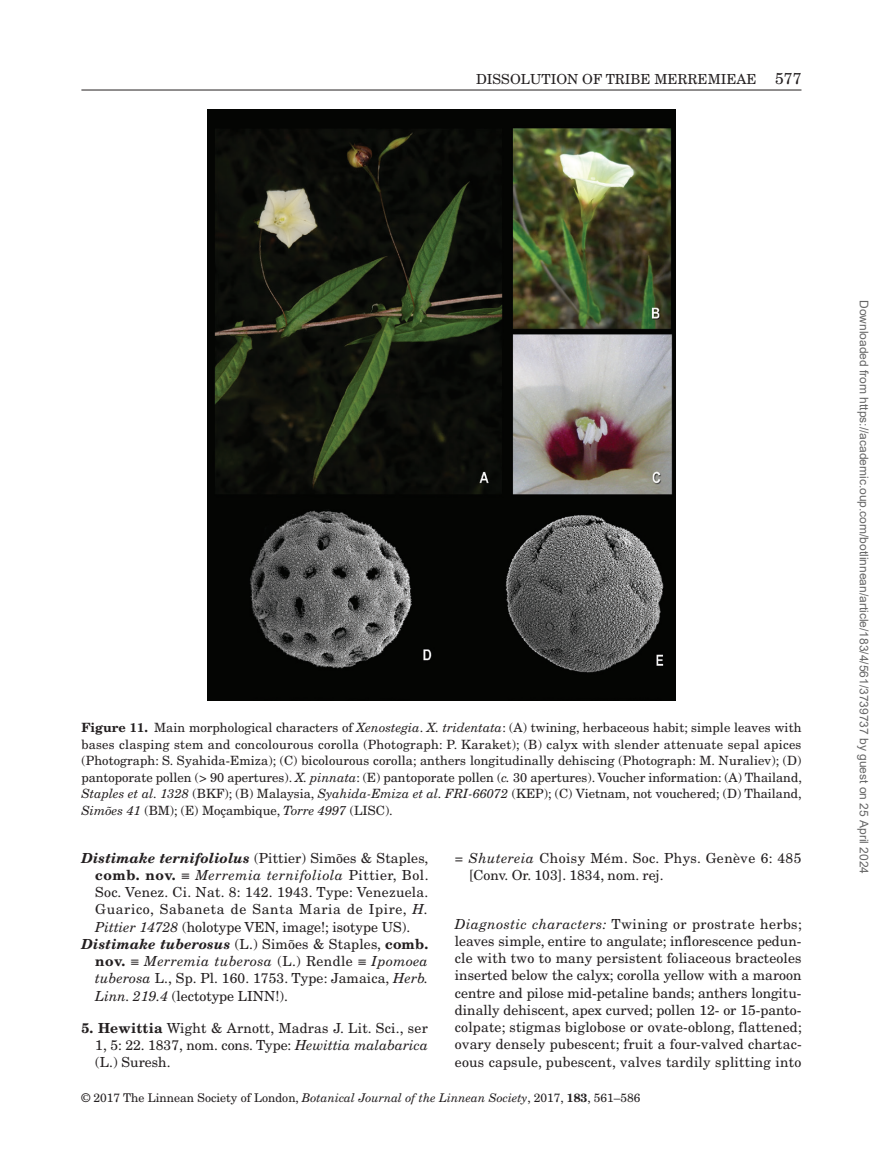
<style>
.page{position:relative;width:893px;height:1174px;background:#fff}
.page>*{position:absolute;margin:0;border:0;box-sizing:border-box;transform-origin:0 0}
.t1{font:13.8px/17.2px "New Century Schlbk";letter-spacing:.01em;color:#231f20;text-align:justify}
.t2{font:italic 13.8px "New Century Schlbk";letter-spacing:.03em;color:#231f20}
.t3{font:13.8px/17.2px "New Century Schlbk";letter-spacing:.03em;color:#231f20}
.t4{font:13.8px "New Century Schlbk";letter-spacing:.045em;color:#231f20}
.t5{font:12.75px/16.5px "New Century Schlbk";color:#231f20;text-align:justify}
.t6{font:12px "Arial";color:#666}
.t7{font:12px "New Century Schlbk";color:#231f20}
.s1{font-size:15.75px}
.s2{font-weight:700}
.s3{font-style:italic}
.s4{font-weight:700;font-style:italic}
.s5{font-weight:700;font-style:normal}
.s6{font-family:"Gandhari Unicode";font-style:normal}
.s7{font-style:normal}
</style>
<div class="page">
<hr style="left:81px;top:90px;width:720px;height:1px;background:#231f20">
<img style="left:207px;top:110px;width:468px;height:591px">
<p class="t1" style="left:476px;top:70px;width:327px">DISSOLUTION OF TRIBE MERREMIEAE <span class="s1">577</span></p>
<p class="t5" style="left:81px;top:719px;width:722px"><span class="s2">Figure 11.</span> Main morphological characters of <span class="s3">Xenostegia</span>. <span class="s3">X. tridentata</span>: (A) twining, herbaceous habit; simple leaves with bases clasping stem and concolourous corolla (Photograph: P. Karaket); (B) calyx with slender attenuate sepal apices (Photograph: S. Syahida-Emiza); (C) bicolourous corolla; anthers longitudinally dehiscing (Photograph: M. Nuraliev); (D) pantoporate pollen (&gt; 90 apertures). <span class="s3">X. pinnata</span>: (E) pantoporate pollen (<span class="s3">c.</span> 30 apertures). Voucher information: (A) Thailand, <span class="s3">Staples et al. 1328</span> (BKF); (B) Malaysia, <span class="s3">Syahida-Emiza et al. FRI-66072</span> (KEP); (C) Vietnam, not vouchered; (D) Thailand, <span class="s3">Simões 41</span> (BM); (E) Moçambique, <span class="s3">Torre 4997</span> (LISC).</p>
<p class="t1" style="left:81px;top:849px;width:348px"><span class="s4">Distimake ternifoliolus</span> (Pittier) Simões &amp; Staples,</p>
<p class="t2" style="left:95px;top:866px;width:335px"><span class="s5">comb. nov.</span> <span class="s6">≡</span> Merremia ternifoliola <span class="s7">Pittier, Bol.</span></p>
<p class="t1" style="left:95px;top:883px;width:335px">Soc. Venez. Ci. Nat. 8: 142. 1943. Type: Venezuela.</p>
<p class="t4" style="left:95px;top:901px;width:335px">Guarico, Sabaneta de Santa Maria de Ipire, <span class="s3">H.</span></p>
<p class="t1" style="left:95px;top:918px;width:317px"><span class="s3">Pittier 14728</span> (holotype VEN, image!; isotype US).</p>
<p class="t1" style="left:81px;top:935px;width:348px"><span class="s4">Distimake tuberosus</span> (L.) Simões &amp; Staples, <span class="s2">comb.</span></p>
<p class="t2" style="left:95px;top:953px;width:334px"><span class="s5">nov.</span> <span class="s6">≡</span> Merremia tuberosa <span class="s7">(L.) Rendle</span> <span class="s6">≡</span> Ipomoea</p>
<p class="t1" style="left:95px;top:970px;width:335px"><span class="s3">tuberosa</span> L., Sp. Pl. 160. 1753. Type: Jamaica, <span class="s3">Herb.</span></p>
<p class="t1" style="left:95px;top:987px;width:194px"><span class="s3">Linn. 219.4</span> (lectotype LINN!).</p>
<p class="t1" style="left:95px;top:1019px;width:334px;text-indent:-14px"><span class="s2">5. Hewittia</span> Wight &amp; Arnott, Madras J. Lit. Sci., ser 1, 5: 22. 1837, nom. cons. Type: <span class="s3">Hewittia malabarica </span>(L.) Suresh.</p>
<p class="t3" style="left:469px;top:849px;width:334px;text-indent:-14px">= <span class="s3">Shutereia</span> Choisy Mém. Soc. Phys. Genève 6: 485 [Conv. Or. 103]. 1834, nom. rej.</p>
<p class="t1" style="left:455px;top:915px;width:348px"><span class="s3">Diagnostic characters:</span> Twining or prostrate herbs; leaves simple, entire to angulate; inflorescence pedun&shy;cle with two to many persistent foliaceous bracteoles inserted below the calyx; corolla yellow with a maroon centre and pilose mid-petaline bands; anthers longitu&shy;dinally dehiscent, apex curved; pollen 12- or 15-panto&shy;colpate; stigmas biglobose or ovate-oblong, flattened; ovary densely pubescent; fruit a four-valved chartac&shy;eous capsule, pubescent, valves tardily splitting into</p>
<p class="t7" style="left:81px;top:1090px;width:560px">© 2017 The Linnean Society of London, <span class="s3">Botanical Journal of the Linnean Society</span>, 2017, <span class="s2">183</span>, 561–586</p>
<p class="t6" style="left:868px;top:300px;width:575px;rotate:90deg">Downloaded from https://academic.oup.com/botlinnean/article/183/4/561/3739737 by guest on 25 April 2024</p>
</div>
